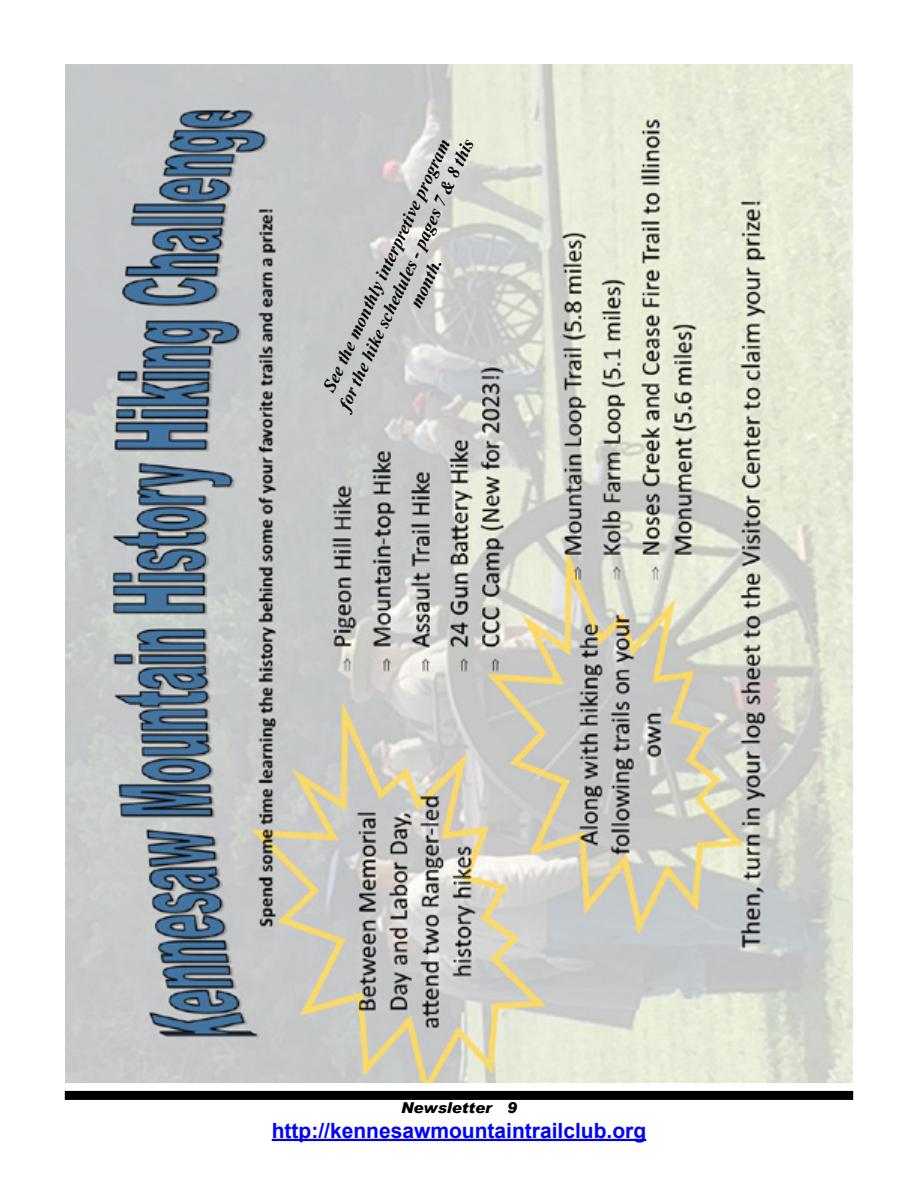
<style>
.page{position:relative;width:918px;height:1188px;background:#fff}
.page>*{position:absolute;margin:0;border:0;box-sizing:border-box;transform-origin:0 0}
.t1{font:700 21px "Arial";color:#00f}
.t2{font:italic 700 18px/21.6px "Times New Roman";color:#000;text-align:center}
.t3{font:italic 900 15px "Arial";color:#000}
</style>
<div class="page">
<div style="left:65px;top:1091px;width:788px;height:9px;background:#000"></div>
<hr style="left:272px;top:1139px;width:374px;height:2px;background:#00f">
<img style="left:66px;top:65px;width:786px;height:1017px">
<p class="t2" style="left:314px;top:394px;width:298px;rotate:-65deg">See the monthly interpretive program for the hike schedules - pages 7 &amp; 8 this month.</p>
<p class="t3" style="left:401px;top:1098px;width:117px">Newsletter 9</p>
<p class="t1" style="left:272px;top:1116px;width:376px">http://kennesawmountaintrailclub.org</p>
</div>
